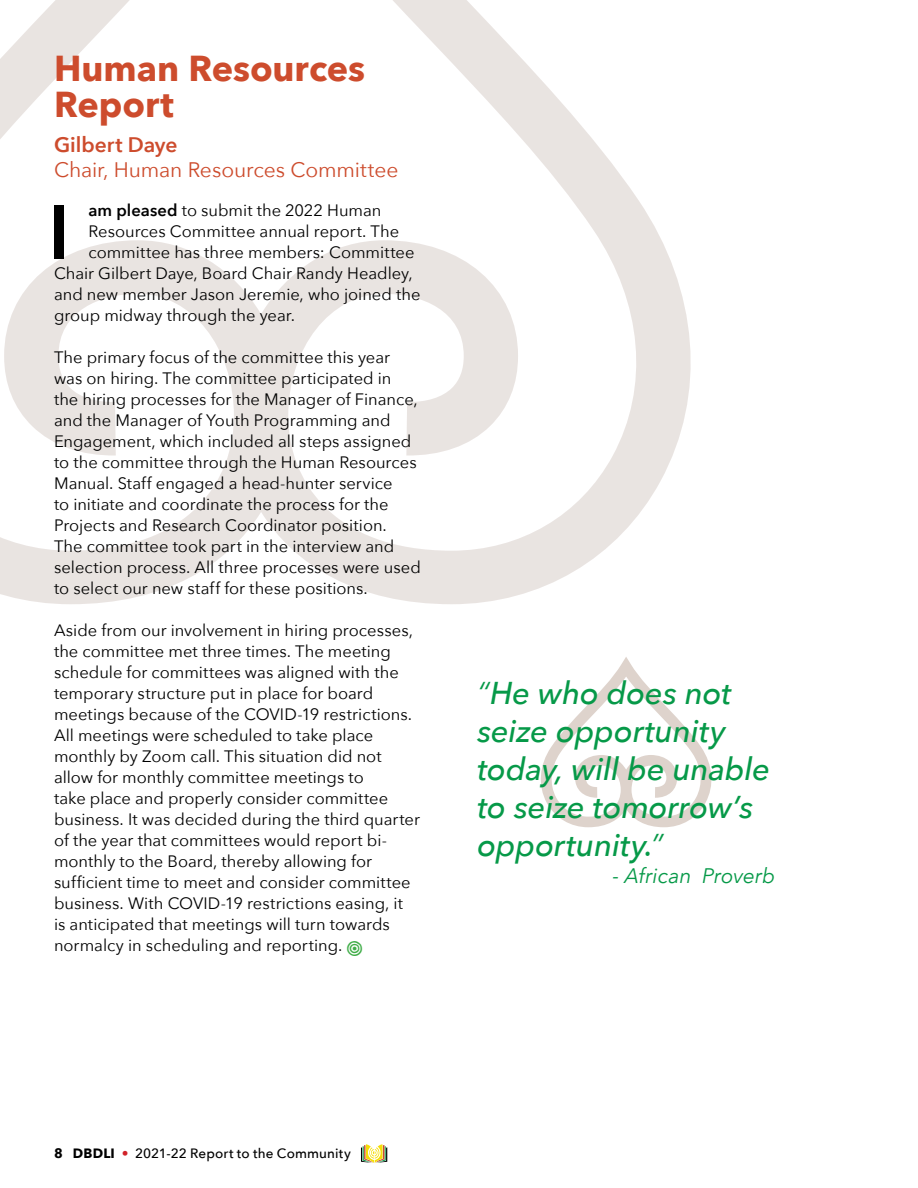
<style>
.page{position:relative;width:918px;height:1188px;background:#fff}
.page>*{position:absolute;margin:0;border:0;box-sizing:border-box;transform-origin:0 0}
.t1{font:600 75.75px "Avenir Next";color:#000}
.t2{font:700 36px/36px "Avenir Next";color:#cd4c2d}
.t3{font:italic 500 31.5px/37.8px "Avenir Next";letter-spacing:-.01em;color:#069948}
.t4{font:21px "Avenir Next";letter-spacing:-.005em;color:#cd4c2d}
.t5{font:italic 21px "Avenir Next";letter-spacing:-.005em;color:#069948}
.t6{font:600 21px "Avenir Next";color:#cd4c2d}
.t7{font:16.5px/21px "Avenir Next";color:#000}
.t8{font:500 13.5px "Avenir Next";letter-spacing:.01em;color:#000}
.s1{font-weight:600}
.s2{font-weight:400}
.s3{font-weight:700}
.s4{font-weight:600;color:#d12229}
</style>
<div class="page">
<svg style="left:361px;top:1144px;width:26px;height:19px"></svg>
<svg style="left:0;top:0;width:691px;height:604px"></svg>
<svg style="left:540px;top:657px;width:172px;height:170px"></svg>
<h2 class="t2" style="left:54px;top:54px;width:313px">Human Resources<br>Report</h2>
<p class="t6" style="left:54px;top:135px;width:125px">Gilbert Daye</p>
<p class="t4" style="left:54px;top:160px;width:346px">Chair, Human Resources Committee</p>
<h1 class="t1" style="left:48px;top:167px;width:23px">I</h1>
<p class="t7" style="left:88px;top:201px;width:295px"><span class="s1">am pleased</span> to submit the 2022 Human</p>
<p class="t7" style="left:88px;top:222px;width:312px">Resources Committee annual report. The</p>
<p class="t7" style="left:88px;top:243px;width:328px">committee has three members: Committee</p>
<p class="t7" style="left:54px;top:264px;width:360px">Chair Gilbert Daye, Board Chair Randy Headley,</p>
<p class="t7" style="left:54px;top:285px;width:368px">and new member Jason Jeremie, who joined the</p>
<p class="t7" style="left:54px;top:306px;width:242px">group midway through the year.</p>
<p class="t7" style="left:54px;top:348px;width:368px">The primary focus of the committee this year was on hiring. The committee participated in<br>the hiring processes for the Manager of Finance, and the Manager of Youth Programming and Engagement, which included all steps assigned to the committee through the Human Resources Manual. Staff engaged a head-hunter service<br>to initiate and coordinate the process for the Projects and Research Coordinator position.<br>The committee took part in the interview and selection process. All three processes were used to select our new staff for these positions.</p>
<p class="t7" style="left:54px;top:621px;width:367px">Aside from our involvement in hiring processes, the committee met three times. The meeting schedule for committees was aligned with the temporary structure put in place for board meetings because of the COVID-19 restrictions.<br>All meetings were scheduled to take place monthly by Zoom call. This situation did not allow for monthly committee meetings to<br>take place and properly consider committee business. It was decided during the third quarter of the year that committees would report bi&shy;monthly to the Board, thereby allowing for sufficient time to meet and consider committee business. With COVID-19 restrictions easing, it<br>is anticipated that meetings will turn towards normalcy in scheduling and reporting.</p>
<h3 class="t3" style="left:477px;top:677px;width:294px"><span class="s2">“</span>He who does not seize opportunity today, will be unable to seize tomorrow’s opportunity.<span class="s2">”</span></h3>
<p class="t5" style="left:613px;top:867px;width:164px">- African Proverb</p>
<p class="t8" style="left:54px;top:1148px;width:298px"><span class="s3">8 DBDLI</span> <span class="s4">•</span> 2021-22 Report to the Community</p>
</div>
